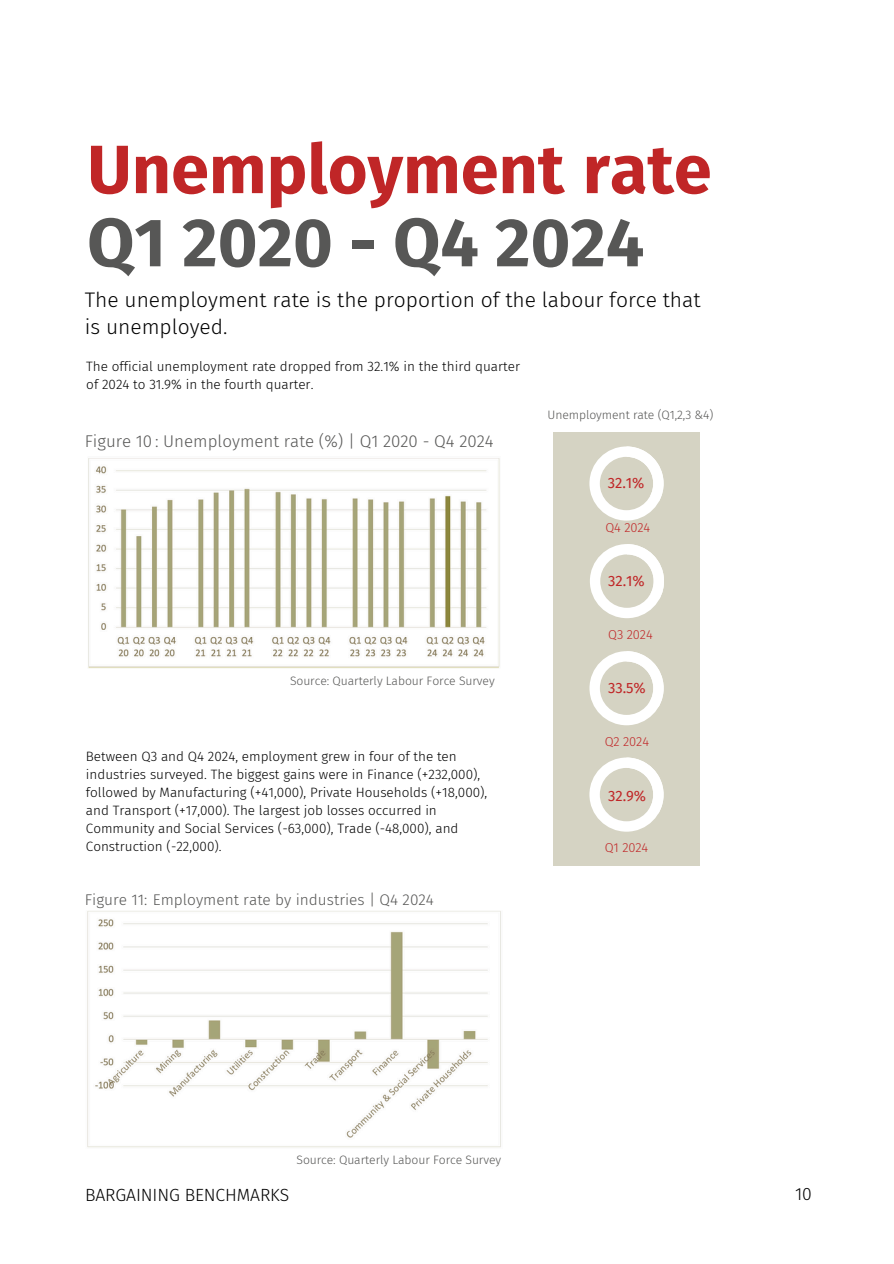
<style>
.page{position:relative;width:894px;height:1264px;background:#fff}
.page>*{position:absolute;margin:0;border:0;box-sizing:border-box;transform-origin:0 0}
.t1{font:700 68.25px/73.2px "Fira Sans";color:#c02627}
.t2{font:300 21px/27px "Fira Sans";color:#000}
.t3{font:300 17.55px "Fira Sans";letter-spacing:-.005em;color:#000}
.t4{font:300 16.95px "Fira Sans";color:#575756}
.t5{font:300 15.45px "Fira Sans";color:#575756}
.t6{font:14.85px "Fira Sans";letter-spacing:-.005em;color:#c02627}
.t7{font:300 13.5px/18px "Fira Sans";color:#000}
.t8{font:300 12.9px "Fira Sans";letter-spacing:-.005em;color:#c02627}
.t9{font:300 12.15px "Fira Sans";letter-spacing:-.005em;color:#575756}
.s1{color:#575756}
</style>
<div class="page">
<div style="left:553px;top:432px;width:146px;height:433px;background:#d5d3c3"></div>
<svg style="left:590px;top:544px;width:73px;height:74px"></svg>
<svg style="left:589px;top:651px;width:74px;height:74px"></svg>
<svg style="left:589px;top:757px;width:74px;height:74px"></svg>
<svg style="left:589px;top:446px;width:74px;height:74px"></svg>
<img style="left:88px;top:458px;width:412px;height:210px">
<img style="left:87px;top:911px;width:414px;height:237px">
<h6 class="t1" style="left:87px;top:134px;width:625px">Unemployment rate<br><span class="s1">Q1 2020 - Q4 2024</span></h6>
<p class="t2" style="left:85px;top:286px;width:617px">The unemployment rate is the proportion of the labour force that is unemployed.</p>
<h5 class="t7" style="left:86px;top:358px;width:435px">The official unemployment rate dropped from 32.1% in the third quarter of 2024 to 31.9% in the fourth quarter.</h5>
<p class="t4" style="left:85px;top:431px;width:410px">Figure 10 : Unemployment rate (%) | Q1 2020 - Q4 2024</p>
<h5 class="t9" style="left:290px;top:673px;width:206px">Source: Quarterly Labour Force Survey</h5>
<h5 class="t7" style="left:86px;top:747px;width:403px">Between Q3 and Q4 2024, employment grew in four of the ten industries surveyed. The biggest gains were in Finance (+232,000), followed by Manufacturing (+41,000), Private Households (+18,000), and Transport (+17,000). The largest job losses occurred in Community and Social Services (-63,000), Trade (-48,000), and Construction (-22,000).</h5>
<p class="t5" style="left:85px;top:890px;width:350px">Figure 11: Employment rate by industries | Q4 2024</p>
<p class="t9" style="left:547px;top:407px;width:167px">Unemployment rate (Q1,2,3 &amp;4)</p>
<h6 class="t6" style="left:607px;top:474px;width:38px">32.1%</h6>
<h1 class="t8" style="left:605px;top:519px;width:46px">Q4 2024</h1>
<p class="t6" style="left:608px;top:572px;width:38px">32.1%</p>
<p class="t8" style="left:608px;top:626px;width:46px">Q3 2024</p>
<p class="t6" style="left:608px;top:679px;width:39px">33.5%</p>
<p class="t8" style="left:604px;top:733px;width:46px">Q2 2024</p>
<h5 class="t6" style="left:608px;top:786px;width:39px">32.9%</h5>
<h6 class="t8" style="left:604px;top:840px;width:45px">Q1 2024</h6>
<h2 class="t9" style="left:296px;top:1152px;width:206px">Source: Quarterly Labour Force Survey</h2>
<h4 class="t3" style="left:85px;top:1184px;width:206px">BARGAINING BENCHMARKS</h4>
<h4 class="t3" style="left:794px;top:1183px;width:18px">10</h4>
</div>
